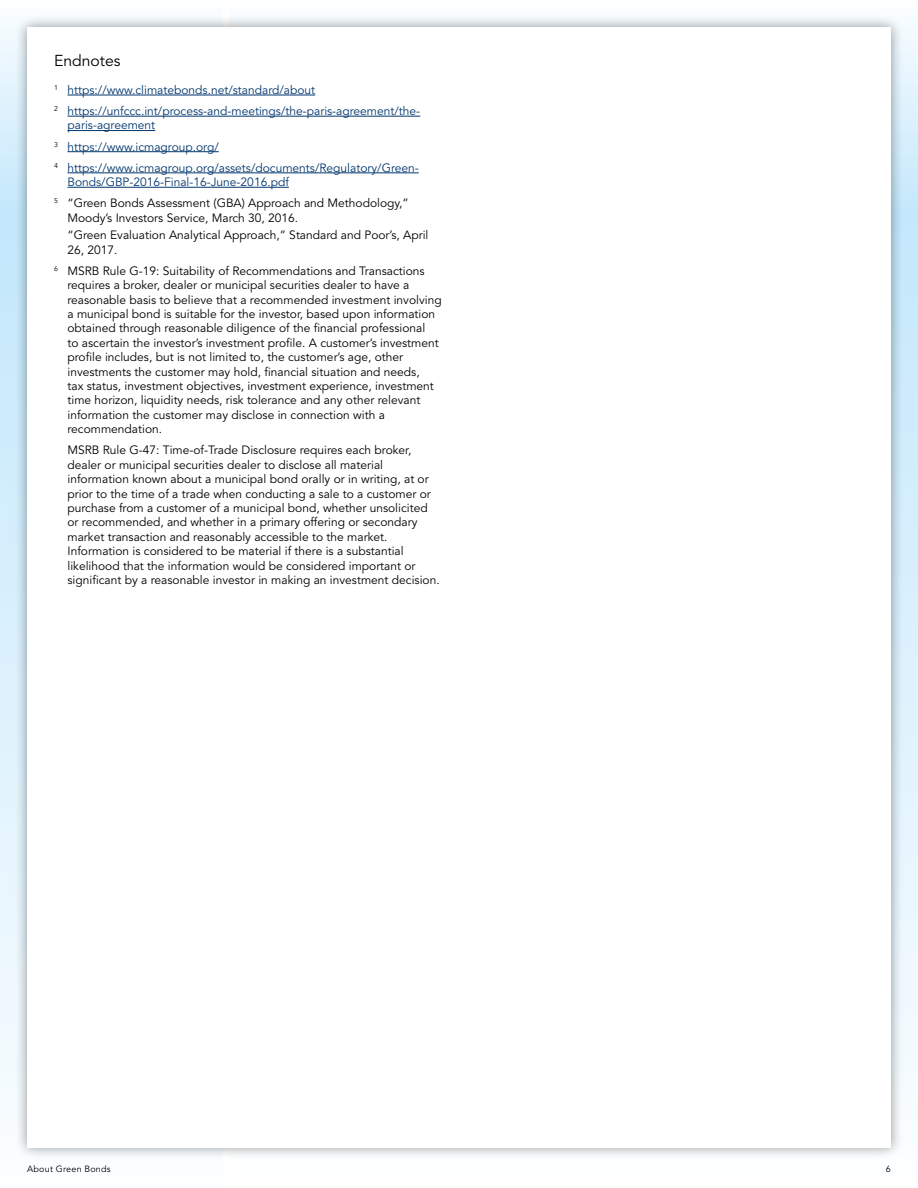
<style>
.page{position:relative;width:918px;height:1188px;background:#fff}
.page>*{position:absolute;margin:0;border:0;box-sizing:border-box;transform-origin:0 0}
.t1{font:15.75px "Avenir LT Std";color:#000}
.t2{font:12px/14.4px "Avenir LT Std";color:#000}
.t3{font:12px/21.1px "Avenir LT Std";color:#00366d}
.t4{font:9px "Avenir LT Std";letter-spacing:.025em;color:#000}
.s1{color:#00366d}
</style>
<div class="page">
<div style="left:0;top:0;width:223px;height:216px;background:linear-gradient(to bottom,#fbfeff,#c3e7fc)"></div>
<div style="left:230px;top:201px;width:688px;height:984px;background:linear-gradient(to bottom,#c2e7fc,#fbfeff)"></div>
<div style="left:230px;top:0;width:688px;height:216px;background:linear-gradient(to bottom,#fbfeff,#c3e7fc)"></div>
<div style="left:0;top:216px;width:223px;height:972px;background:linear-gradient(to bottom,#c2e7fc,#fafdff)"></div>
<div style="left:15px;top:15px;width:889px;height:1145px;background:#000;opacity:.4"></div>
<div style="left:27px;top:27px;width:864px;height:1121px;background:#fff"></div>
<hr style="left:68px;top:95px;width:247px;height:1px;background:#00366d">
<hr style="left:68px;top:116px;width:352px;height:1px;background:#00366d">
<hr style="left:68px;top:130px;width:87px;height:1px;background:#00366d">
<hr style="left:68px;top:151px;width:151px;height:1px;background:#00366d">
<hr style="left:68px;top:173px;width:351px;height:1px;background:#00366d">
<hr style="left:68px;top:187px;width:221px;height:1px;background:#00366d">
<h1 class="t1" style="left:54px;top:51px;width:68px">Endnotes</h1>
<p class="t3" style="left:54px;top:79px;width:368px"><sup>1</sup> https://www.climatebonds.net/standard/about<br><sup>2</sup> https://unfccc.int/process-and-meetings/the-paris-agreement/the-</p>
<p class="t3" style="left:54px;top:115px;width:366px;text-indent:14px">paris-agreement<br><sup>3</sup> https://www.icmagroup.org/<br><sup>4</sup> https://www.icmagroup.org/assets/documents/Regulatory/Green-</p>
<p class="t2" style="left:54px;top:172px;width:356px;line-height:21.1px;text-indent:14px"><span class="s1">Bonds/GBP-2016-Final-16-June-2016.pdf<br></span><sup>5</sup> “Green Bonds Assessment (GBA) Approach and Methodology,”</p>
<p class="t2" style="left:68px;top:209px;width:362px;line-height:17.7px">Moody’s Investors Service, March 30, 2016.<br>“Green Evaluation Analytical Approach,” Standard and Poor’s, April</p>
<p class="t2" style="left:54px;top:239px;width:372px;line-height:21.1px;text-indent:14px">26, 2017.<br><sup>6</sup> MSRB Rule G-19: Suitability of Recommendations and Transactions</p>
<p class="t2" style="left:68px;top:278px;width:376px">requires a broker, dealer or municipal securities dealer to have a reasonable basis to believe that a recommended investment involving a municipal bond is suitable for the investor, based upon information obtained through reasonable diligence of the financial professional<br>to ascertain the investor’s investment profile. A customer’s investment profile includes, but is not limited to, the customer’s age, other investments the customer may hold, financial situation and needs,<br>tax status, investment objectives, investment experience, investment time horizon, liquidity needs, risk tolerance and any other relevant information the customer may disclose in connection with a recommendation.</p>
<p class="t2" style="left:68px;top:443px;width:374px">MSRB Rule G-47: Time-of-Trade Disclosure requires each broker, dealer or municipal securities dealer to disclose all material information known about a municipal bond orally or in writing, at or prior to the time of a trade when conducting a sale to a customer or purchase from a customer of a municipal bond, whether unsolicited or recommended, and whether in a primary offering or secondary market transaction and reasonably accessible to the market.<br>Information is considered to be material if there is a substantial likelihood that the information would be considered important or significant by a reasonable investor in making an investment decision.</p>
<p class="t4" style="left:27px;top:1164px;width:85px">About Green Bonds</p>
<p class="t4" style="left:886px;top:1164px;width:7px">6</p>
</div>
